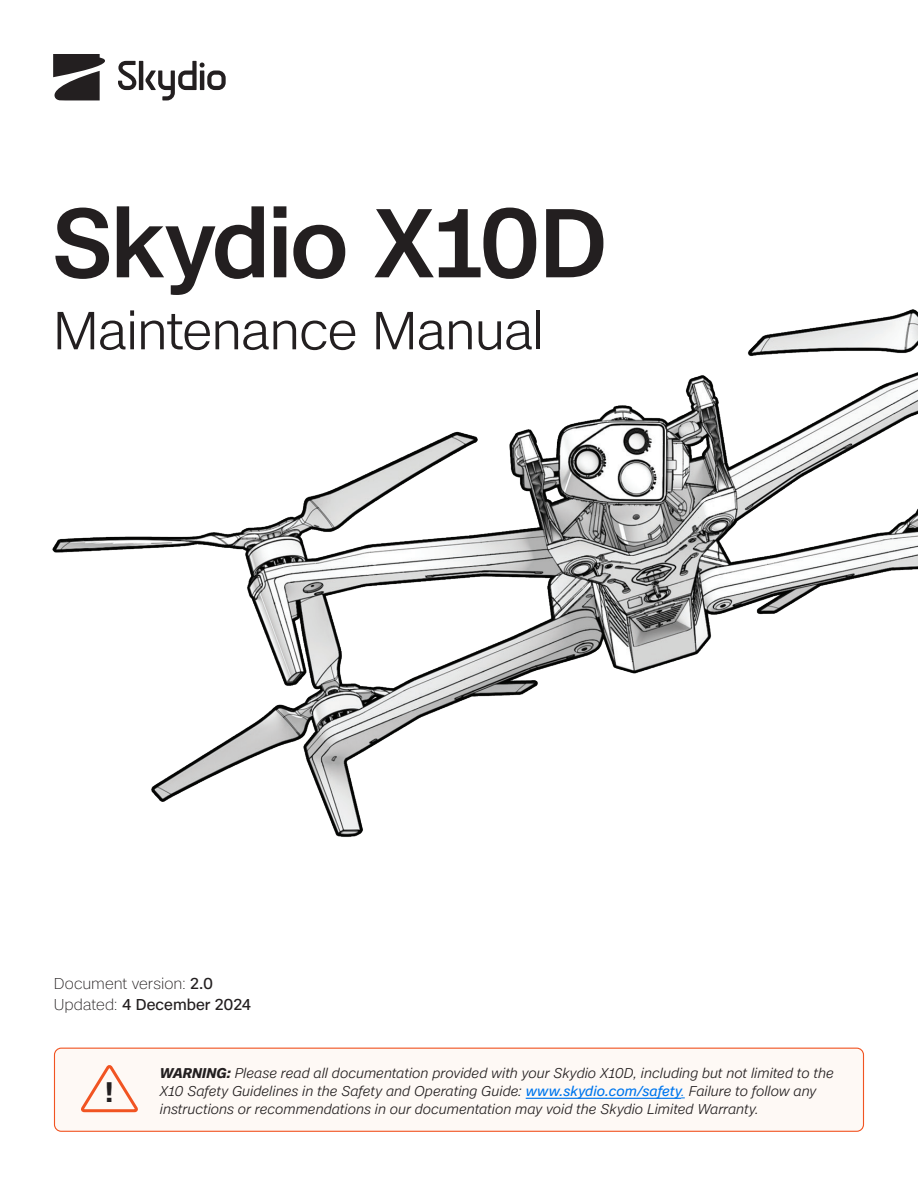
<style>
.page{position:relative;width:918px;height:1188px;background:#fff}
.page>*{position:absolute;margin:0;border:0;box-sizing:border-box;transform-origin:0 0}
.t1{font:500 93px "Case";letter-spacing:-.015em;color:#231f20}
.t2{font:300 51px "Case";letter-spacing:-.015em;color:#231f20}
.t3{font:600 27px "Case";color:#231f20}
.t4{font:15px "Case";letter-spacing:.005em;color:#231f20}
.t5{font:300 15px "Case";color:#231f20}
.Body_copy{font:italic 300 13.5px/18px "Case";letter-spacing:.01em;color:#231f20}
.s1{font-weight:400}
.s2{font-weight:300}
.s3{font-weight:700}
.s4{font-weight:400;color:#07e}
.s5{color:#07e}
</style>
<div class="page">
<img style="left:52px;top:309px;width:866px;height:528px">
<svg style="left:118px;top:61px;width:18px;height:29px"></svg>
<hr style="left:139px;top:61px;width:4px;height:29px;background:#231f20">
<svg style="left:146px;top:61px;width:80px;height:39px"></svg>
<svg style="left:53px;top:54px;width:52px;height:46px"></svg>
<div style="left:54px;top:1048px;width:810px;height:83px;background:#fef9f5;border-radius:7px"></div>
<div style="left:54px;top:1048px;width:810px;height:84px;border:1px solid #f15422;border-radius:7px"></div>
<svg style="left:81px;top:1065px;width:56px;height:48px"></svg>
<hr style="left:526px;top:1098px;width:155px;height:1px;background:#07e">
<p class="t1" style="left:53px;top:173px;width:555px">Skydio X10D</p>
<p class="t2" style="left:53px;top:293px;width:493px">Maintenance Manual</p>
<p class="t5" style="left:54px;top:972px;width:161px">Document version: <span class="s1">2.0</span></p>
<p class="t4" style="left:54px;top:993px;width:199px"><span class="s2">Updated:</span> 4 December 2024</p>
<p class="t3" style="left:105px;top:1072px;width:10px">!</p>
<p class="Body_copy" style="left:160px;top:1064px;width:675px"><span class="s3">WARNING:</span> Please read all documentation provided with your Skydio X10D, including but not limited to the<br>X10 Safety Guidelines in the Safety and Operating Guide: <span class="s4">www.skydio.com/safety</span><span class="s5">.</span> Failure to follow any instructions or recommendations in our documentation may void the Skydio Limited Warranty.</p>
</div>
